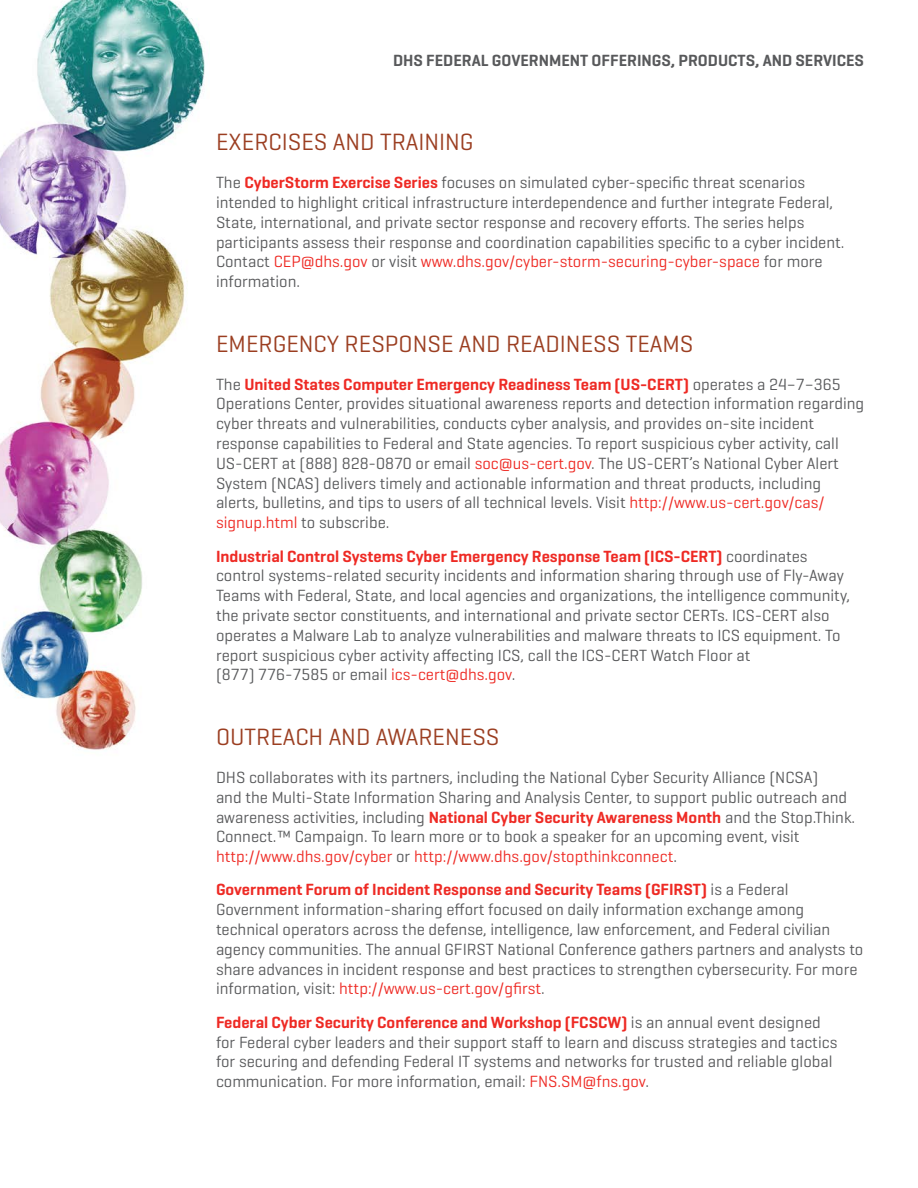
<style>
.page{position:relative;width:918px;height:1188px;background:#fff}
.page>*{position:absolute;margin:0;border:0;box-sizing:border-box;transform-origin:0 0}
.t1{font:24px "Geogrotesque";color:#9b3e21}
.t2{font:16.5px/19.8px "Geogrotesque";color:#58595b}
.t3{font:600 16.5px "Geogrotesque";color:#58595b}
.s1{font-weight:600;color:#ee2a24}
.s2{color:#ee2a24}
</style>
<div class="page">
<img style="left:0;top:0;width:205px;height:750px">
<p class="t3" style="left:393px;top:50px;width:472px">DHS FEDERAL GOVERNMENT OFFERINGS, PRODUCTS, AND SERVICES</p>
<h2 class="t1" style="left:216px;top:127px;width:259px">EXERCISES AND TRAINING</h2>
<p class="t2" style="left:216px;top:172px;width:630px">The <span class="s1">CyberStorm Exercise Series</span> focuses on simulated cyber-specific threat scenarios intended to highlight critical infrastructure interdependence and further integrate Federal, State, international, and private sector response and recovery efforts. The series helps participants assess their response and coordination capabilities specific to a cyber incident.<br>Contact <span class="s2">CEP@dhs.gov</span> or visit <span class="s2">www.dhs.gov/cyber-storm-securing-cyber-space</span> for more information.</p>
<h2 class="t1" style="left:216px;top:329px;width:479px">EMERGENCY RESPONSE AND READINESS TEAMS</h2>
<p class="t2" style="left:216px;top:374px;width:650px">The <span class="s1">United States Computer Emergency Readiness Team (US-CERT)</span> operates a 24–7–365<br>Operations Center, provides situational awareness reports and detection information regarding cyber threats and vulnerabilities, conducts cyber analysis, and provides on-site incident response capabilities to Federal and State agencies. To report suspicious cyber activity, call US-CERT at (888) 828-0870 or email <span class="s2">soc@us-cert.gov</span>. The US-CERT’s National Cyber Alert System (NCAS) delivers timely and actionable information and threat products, including alerts, bulletins, and tips to users of all technical levels. Visit <span class="s2">http://www.us-cert.gov/cas/ signup.html</span> to subscribe.</p>
<p class="t2" style="left:216px;top:546px;width:636px"><span class="s1">Industrial Control Systems Cyber Emergency Response Team (ICS-CERT)</span> coordinates control systems-related security incidents and information sharing through use of Fly-Away Teams with Federal, State, and local agencies and organizations, the intelligence community, the private sector constituents, and international and private sector CERTs. ICS-CERT also operates a Malware Lab to analyze vulnerabilities and malware threats to ICS equipment. To report suspicious cyber activity affecting ICS, call the ICS-CERT Watch Floor at</p>
<p class="t2" style="left:216px;top:664px;width:301px">(877) 776-7585 or email <span class="s2">ics-cert@dhs.gov</span>.</p>
<h2 class="t1" style="left:216px;top:722px;width:285px">OUTREACH AND AWARENESS</h2>
<p class="t2" style="left:216px;top:767px;width:641px">DHS collaborates with its partners, including the National Cyber Security Alliance (NCSA)<br>and the Multi-State Information Sharing and Analysis Center, to support public outreach and awareness activities, including <span class="s1">National Cyber Security Awareness Month</span> and the Stop.Think.<br>Connect.™ Campaign. To learn more or to book a speaker for an upcoming event, visit <span class="s2">http://www.dhs.gov/cyber</span> or <span class="s2">http://www.dhs.gov/stopthinkconnect</span>.</p>
<p class="t2" style="left:216px;top:879px;width:649px"><span class="s1">Government Forum of Incident Response and Security Teams (GFIRST)</span> is a Federal Government information-sharing effort focused on daily information exchange among technical operators across the defense, intelligence, law enforcement, and Federal civilian agency communities. The annual GFIRST National Conference gathers partners and analysts to share advances in incident response and best practices to strengthen cybersecurity. For more information, visit: <span class="s2">http://www.us-cert.gov/gfirst</span>.</p>
<p class="t2" style="left:216px;top:1012px;width:623px"><span class="s1">Federal Cyber Security Conference and Workshop (FCSCW)</span> is an annual event designed for Federal cyber leaders and their support staff to learn and discuss strategies and tactics for securing and defending Federal IT systems and networks for trusted and reliable global communication. For more information, email: <span class="s2">FNS.SM@fns.gov</span>.</p>
</div>
